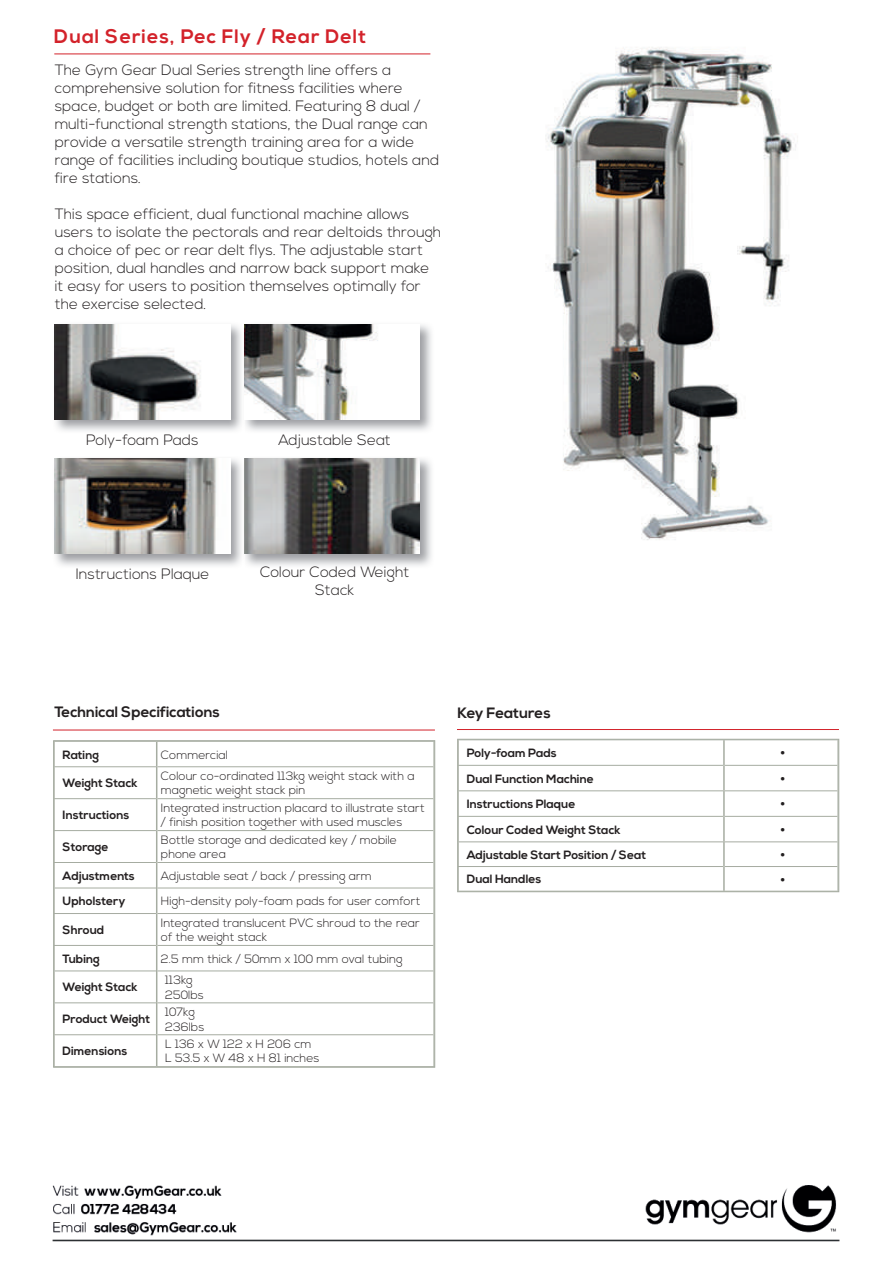
<style>
.page{position:relative;width:893px;height:1263px;background:#fff}
.page>*{position:absolute;margin:0;border:0;box-sizing:border-box;transform-origin:0 0}
.t1{font:700 19.5px "Nexa";letter-spacing:.05em;color:#d3222a}
.t2{font:300 18px "Nexa";color:#231f20}
.t3{font:300 15px/18px "Nexa";color:#231f20}
.t4{font:700 15px "Nexa";color:#231f20}
.t5{font:300 12px/14.4px "Nexa";color:#231f20}
.t6{font:700 12px "Nexa";color:#231f20}
</style>
<div class="page">
<img style="left:52px;top:1185px;width:788px;height:57px">
<hr style="left:53px;top:730px;width:382px;height:1px;background:#d3222a">
<hr style="left:54px;top:766px;width:102px;height:1px;background:#a6aca1">
<hr style="left:157px;top:766px;width:276px;height:1px;background:#a6aca1">
<hr style="left:54px;top:798px;width:102px;height:1px;background:#a6aca1">
<hr style="left:157px;top:798px;width:276px;height:1px;background:#a6aca1">
<hr style="left:54px;top:830px;width:102px;height:1px;background:#a6aca1">
<hr style="left:157px;top:830px;width:276px;height:1px;background:#a6aca1">
<hr style="left:54px;top:862px;width:102px;height:1px;background:#a6aca1">
<hr style="left:157px;top:862px;width:276px;height:1px;background:#a6aca1">
<hr style="left:54px;top:888px;width:102px;height:1px;background:#a6aca1">
<hr style="left:157px;top:888px;width:276px;height:1px;background:#a6aca1">
<hr style="left:54px;top:913px;width:102px;height:1px;background:#a6aca1">
<hr style="left:157px;top:913px;width:276px;height:1px;background:#a6aca1">
<hr style="left:54px;top:945px;width:102px;height:1px;background:#a6aca1">
<hr style="left:157px;top:945px;width:276px;height:1px;background:#a6aca1">
<hr style="left:54px;top:970px;width:102px;height:1px;background:#a6aca1">
<hr style="left:157px;top:970px;width:276px;height:1px;background:#a6aca1">
<hr style="left:54px;top:1002px;width:102px;height:1px;background:#a6aca1">
<hr style="left:157px;top:1002px;width:276px;height:1px;background:#a6aca1">
<hr style="left:54px;top:1034px;width:102px;height:1px;background:#a6aca1">
<hr style="left:157px;top:1034px;width:276px;height:1px;background:#a6aca1">
<svg style="left:156px;top:742px;width:1px;height:25px"></svg>
<hr style="left:156px;top:767px;width:1px;height:32px;background:#a6aca1">
<hr style="left:156px;top:799px;width:1px;height:31px;background:#a6aca1">
<hr style="left:156px;top:830px;width:1px;height:32px;background:#a6aca1">
<svg style="left:156px;top:862px;width:1px;height:51px"></svg>
<hr style="left:156px;top:913px;width:1px;height:32px;background:#a6aca1">
<svg style="left:156px;top:945px;width:1px;height:26px"></svg>
<hr style="left:156px;top:971px;width:1px;height:32px;background:#a6aca1">
<hr style="left:156px;top:1003px;width:1px;height:32px;background:#a6aca1">
<hr style="left:156px;top:1035px;width:1px;height:31px;background:#a6aca1">
<div style="left:53px;top:740px;width:382px;height:327px;border:1px solid #a6aca1"></div>
<hr style="left:457px;top:729px;width:382px;height:1px;background:#d3222a">
<hr style="left:458px;top:765px;width:265px;height:1px;background:#a6aca1">
<hr style="left:725px;top:765px;width:112px;height:1px;background:#a6aca1">
<hr style="left:458px;top:790px;width:265px;height:1px;background:#a6aca1">
<hr style="left:725px;top:790px;width:112px;height:1px;background:#a6aca1">
<hr style="left:458px;top:816px;width:265px;height:1px;background:#a6aca1">
<hr style="left:725px;top:816px;width:112px;height:1px;background:#a6aca1">
<hr style="left:458px;top:841px;width:265px;height:1px;background:#a6aca1">
<hr style="left:725px;top:841px;width:112px;height:1px;background:#a6aca1">
<hr style="left:458px;top:866px;width:265px;height:1px;background:#a6aca1">
<hr style="left:725px;top:866px;width:112px;height:1px;background:#a6aca1">
<hr style="left:723px;top:740px;width:2px;height:25px;background:#a6aca1">
<hr style="left:723px;top:765px;width:2px;height:26px;background:#a6aca1">
<hr style="left:723px;top:791px;width:2px;height:25px;background:#a6aca1">
<hr style="left:723px;top:816px;width:2px;height:26px;background:#a6aca1">
<hr style="left:723px;top:842px;width:2px;height:24px;background:#a6aca1">
<hr style="left:723px;top:866px;width:2px;height:25px;background:#a6aca1">
<div style="left:457px;top:739px;width:382px;height:153px;border:1px solid #a6aca1"></div>
<img style="left:545px;top:47px;width:253px;height:493px">
<hr style="left:54px;top:54px;width:376px;height:1px;background:#d3222a">
<img style="left:54px;top:324px;width:188px;height:107px">
<img style="left:55px;top:324px;width:175px;height:95px">
<img style="left:54px;top:458px;width:188px;height:108px">
<img style="left:55px;top:459px;width:175px;height:95px">
<img style="left:244px;top:324px;width:188px;height:107px">
<img style="left:245px;top:324px;width:175px;height:95px">
<img style="left:244px;top:458px;width:188px;height:108px">
<img style="left:245px;top:459px;width:175px;height:95px">
<h1 class="t1" style="left:54px;top:25px;width:313px">Dual Series, Pec Fly / Rear Delt</h1>
<p class="t3" style="left:55px;top:62px;width:386px">The Gym Gear Dual Series strength line offers a comprehensive solution for fitness facilities where space, budget or both are limited. Featuring 8 dual / multi-functional strength stations, the Dual range can provide a versatile strength training area for a wide range of facilities including boutique studios, hotels and fire stations.</p>
<p class="t3" style="left:55px;top:206px;width:388px">This space efficient, dual functional machine allows users to isolate the pectorals and rear deltoids through a choice of pec or rear delt flys. The adjustable start position, dual handles and narrow back support make it easy for users to position themselves optimally for the exercise selected.</p>
<p class="t3" style="left:86px;top:431px;width:114px">Poly-foam Pads</p>
<p class="t3" style="left:279px;top:431px;width:114px">Adjustable Seat</p>
<p class="t3" style="left:76px;top:566px;width:135px">Instructions Plaque</p>
<p class="t3" style="left:260px;top:564px;width:151px;text-align:center">Colour Coded Weight<br>Stack</p>
<p class="t4" style="left:54px;top:703px;width:167px">Technical Specifications</p>
<p class="t6" style="left:63px;top:747px;width:38px">Rating</p>
<p class="t5" style="left:161px;top:748px;width:69px">Commercial</p>
<p class="t6" style="left:63px;top:776px;width:76px">Weight Stack</p>
<p class="t5" style="left:161px;top:769px;width:255px">Colour co-ordinated 113kg weight stack with a magnetic weight stack pin</p>
<p class="t6" style="left:63px;top:808px;width:68px">Instructions</p>
<p class="t5" style="left:161px;top:801px;width:265px">Integrated instruction placard to illustrate start / finish position together with used muscles</p>
<p class="t6" style="left:63px;top:840px;width:47px">Storage</p>
<p class="t5" style="left:161px;top:833px;width:238px">Bottle storage and dedicated key / mobile phone area</p>
<p class="t6" style="left:63px;top:869px;width:74px">Adjustments</p>
<p class="t5" style="left:161px;top:869px;width:212px">Adjustable seat / back / pressing arm</p>
<p class="t6" style="left:63px;top:894px;width:64px">Upholstery</p>
<p class="t5" style="left:161px;top:894px;width:261px">High-density poly-foam pads for user comfort</p>
<p class="t6" style="left:63px;top:923px;width:43px">Shroud</p>
<p class="t5" style="left:161px;top:916px;width:260px">Integrated translucent PVC shroud to the rear of the weight stack</p>
<p class="t6" style="left:63px;top:951px;width:39px">Tubing</p>
<p class="t5" style="left:161px;top:952px;width:243px">2.5 mm thick / 50mm x 100 mm oval tubing</p>
<p class="t6" style="left:63px;top:980px;width:76px">Weight Stack</p>
<p class="t5" style="left:165px;top:973px;width:40px">113kg<br>250lbs</p>
<p class="t6" style="left:63px;top:1012px;width:89px">Product Weight</p>
<p class="t5" style="left:165px;top:1005px;width:41px">107kg<br>236lbs</p>
<p class="t6" style="left:63px;top:1044px;width:66px">Dimensions</p>
<p class="t5" style="left:165px;top:1037px;width:156px">L 136 x W 122 x H 206 cm<br>L 53.5 x W 48 x H 81 inches</p>
<p class="t4" style="left:457px;top:704px;width:95px">Key Features</p>
<p class="t6" style="left:467px;top:746px;width:92px">Poly-foam Pads</p>
<p class="t2" style="left:780px;top:743px;width:7px">•</p>
<p class="t6" style="left:467px;top:771px;width:129px">Dual Function Machine</p>
<p class="t2" style="left:780px;top:768px;width:7px">•</p>
<p class="t6" style="left:467px;top:797px;width:110px">Instructions Plaque</p>
<p class="t2" style="left:780px;top:794px;width:7px">•</p>
<p class="t6" style="left:467px;top:822px;width:155px">Colour Coded Weight Stack</p>
<p class="t2" style="left:780px;top:819px;width:7px">•</p>
<p class="t6" style="left:467px;top:848px;width:181px">Adjustable Start Position / Seat</p>
<p class="t2" style="left:780px;top:844px;width:7px">•</p>
<p class="t6" style="left:467px;top:872px;width:76px">Dual Handles</p>
<p class="t2" style="left:780px;top:869px;width:7px">•</p>
</div>
